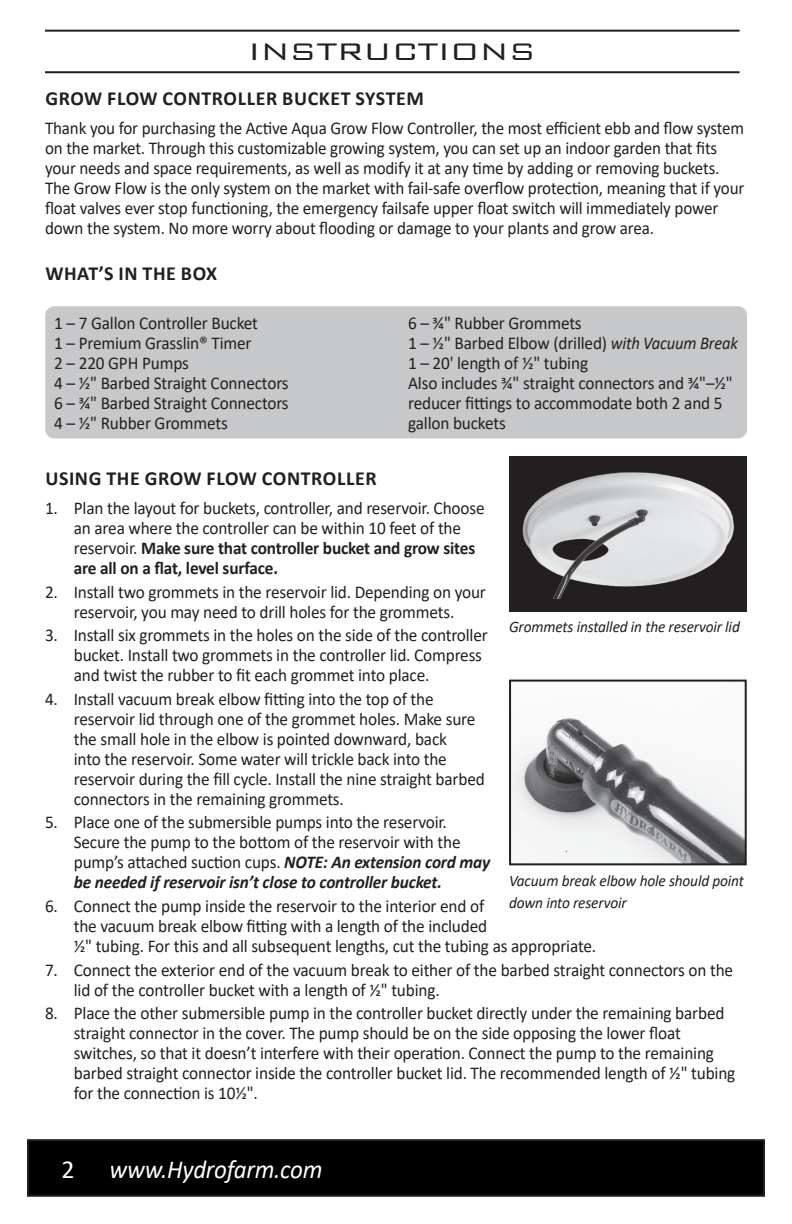
<style>
.page{position:relative;width:792px;height:1224px;background:#fff}
.page>*{position:absolute;margin:0;border:0;box-sizing:border-box;transform-origin:0 0}
.t1{font:300 32px "Bank Gothic BT";letter-spacing:-.01em;color:#231f20;scale:1.1 1}
.t2{font:italic 26px "Calibri";letter-spacing:-.01em;color:#fff;scale:.96 1}
.t3{font:26px "Calibri";color:#fff}
.t4{font:700 20px "Calibri";letter-spacing:.03em;color:#231f20}
.t5{font:18px/20px "Calibri";letter-spacing:-.01em;color:#231f20;scale:.96 1}
.t6{font:18px/20px "Calibri";letter-spacing:-.01em;color:#231f20;scale:.95 1}
.t7{font:italic 16px/22px "Calibri";letter-spacing:-.01em;color:#231f20;scale:.96 1}
.s1{font-style:italic}
.s2{font-weight:700}
.s3{font-weight:700;font-style:italic}
</style>
<div class="page">
<hr style="left:45px;top:30px;width:695px;height:2px;background:#231f20">
<hr style="left:45px;top:71px;width:695px;height:2px;background:#231f20">
<div style="left:28px;top:1140px;width:736px;height:56px;background:#000001"></div>
<div style="left:27px;top:1139px;width:738px;height:58px;border:2px solid #231f20"></div>
<img style="left:512px;top:718px;width:232px;height:144px">
<div style="left:509px;top:680px;width:238px;height:185px;border:2px solid #231f20"></div>
<div style="left:509px;top:456px;width:238px;height:155px;background:#231f20"></div>
<img style="left:522px;top:472px;width:212px;height:127px">
<div style="left:45px;top:306px;width:702px;height:132px;background:#c7c8ca;border-radius:9px"></div>
<h1 class="t1" style="left:248px;top:35px;width:263px">INSTRUCTIONS</h1>
<p class="t4" style="left:45px;top:84px;width:380px">GROW FLOW CONTROLLER BUCKET SYSTEM</p>
<p class="t6" style="left:45px;top:118px;width:738px">Thank you for purchasing the Active Aqua Grow Flow Controller, the most efficient ebb and flow system on the market. Through this customizable growing system, you can set up an indoor garden that fits your needs and space requirements, as well as modify it at any time by adding or removing buckets.<br>The Grow Flow is the only system on the market with fail-safe overflow protection, meaning that if your float valves ever stop functioning, the emergency failsafe upper float switch will immediately power down the system. No more worry about flooding or damage to your plants and grow area.</p>
<p class="t4" style="left:45px;top:259px;width:173px">WHAT’S IN THE BOX</p>
<p class="t5" style="left:54px;top:312px;width:246px">1 – 7 Gallon Controller Bucket<br>1 – Premium Grasslin® Timer<br>2 – 220 GPH Pumps<br>4 – ½" Barbed Straight Connectors<br>6 – ¾" Barbed Straight Connectors<br>4 – ½" Rubber Grommets</p>
<p class="t5" style="left:408px;top:312px;width:345px">6 – ¾" Rubber Grommets<br>1 – ½" Barbed Elbow (drilled) <span class="s1">with Vacuum Break </span>1 – 20' length of ½" tubing<br>Also includes ¾" straight connectors and ¾"–½" reducer fittings to accommodate both 2 and 5 gallon buckets</p>
<p class="t4" style="left:45px;top:464px;width:333px">USING THE GROW FLOW CONTROLLER</p>
<p class="t5" style="left:74px;top:498px;width:429px;text-indent:-29px">1. Plan the layout for buckets, controller, and reservoir. Choose an area where the controller can be within 10 feet of the reservoir. <span class="s2">Make sure that controller bucket and grow sites are all on a flat, level surface.</span></p>
<p class="t5" style="left:45px;top:581px;width:461px;text-align:center">2. Install two grommets in the reservoir lid. Depending on your reservoir, you may need to drill holes for the grommets.</p>
<p class="t5" style="left:74px;top:625px;width:433px;text-indent:-29px">3. Install six grommets in the holes on the side of the controller bucket. Install two grommets in the controller lid. Compress and twist the rubber to fit each grommet into place.</p>
<p class="t5" style="left:74px;top:688px;width:430px;text-indent:-29px">4. Install vacuum break elbow fitting into the top of the reservoir lid through one of the grommet holes. Make sure the small hole in the elbow is pointed downward, back<br>into the reservoir. Some water will trickle back into the reservoir during the fill cycle. Install the nine straight barbed connectors in the remaining grommets.</p>
<p class="t5" style="left:74px;top:812px;width:435px;text-indent:-29px">5. Place one of the submersible pumps into the reservoir.<br>Secure the pump to the bottom of the reservoir with the pump’s attached suction cups. <span class="s3">NOTE: An extension cord may be needed if reservoir isn’t close to controller bucket.</span></p>
<p class="t5" style="left:74px;top:896px;width:546px;text-indent:-29px">6. Connect the pump inside the reservoir to the interior end of<br>the vacuum break elbow fitting with a length of the included<br>½" tubing. For this and all subsequent lengths, cut the tubing as appropriate.</p>
<p class="t5" style="left:74px;top:959px;width:688px;text-indent:-29px">7. Connect the exterior end of the vacuum break to either of the barbed straight connectors on the lid of the controller bucket with a length of ½" tubing.</p>
<p class="t5" style="left:74px;top:1003px;width:691px;text-indent:-29px">8. Place the other submersible pump in the controller bucket directly under the remaining barbed straight connector in the cover. The pump should be on the side opposing the lower float switches, so that it doesn’t interfere with their operation. Connect the pump to the remaining barbed straight connector inside the controller bucket lid. The recommended length of ½" tubing for the connection is 10½".</p>
<p class="t7" style="left:509px;top:615px;width:242px">Grommets installed in the reservoir lid</p>
<p class="t7" style="left:509px;top:869px;width:246px">Vacuum break elbow hole should point down into reservoir</p>
<h2 class="t3" style="left:61px;top:1151px;width:15px">2</h2>
<h2 class="t2" style="left:109px;top:1151px;width:223px">www.Hydrofarm.com</h2>
</div>
